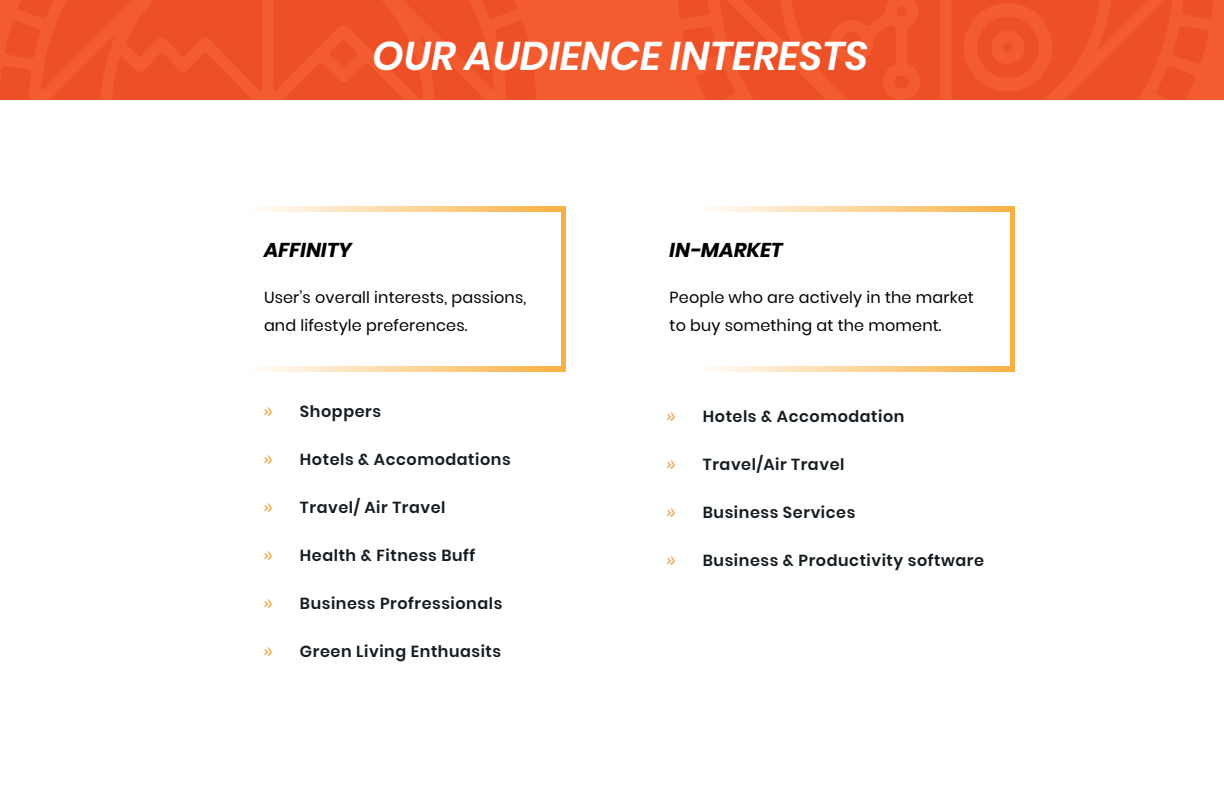
<style>
.page{position:relative;width:1224px;height:792px;background:#fff}
.page>*{position:absolute;margin:0;border:0;box-sizing:border-box;transform-origin:0 0}
.t1{font:italic 600 40px "Poppins";color:#fff}
.t2{font:italic 700 20px "Poppins";color:#000}
.t3{font:600 16px "Poppins";letter-spacing:.035em;color:#151c20}
.t4{font:16px/28px "Poppins";letter-spacing:.01em;color:#000}
.s1{font-family:"April Fool AL";font-weight:400;color:#f1a447}
</style>
<div class="page">
<div style="left:0;top:0;width:1224px;height:100px;background:#f25c2e"></div>
<svg style="left:0;top:0;width:536px;height:100px;fill:#ed4f26"></svg>
<svg style="left:1209px;top:0;width:4px;height:18px"></svg>
<svg style="left:678px;top:0;width:531px;height:100px;fill:#ed4f26"></svg>
<div style="left:611px;top:207px;width:404px;height:164px;background:linear-gradient(to right,#fff,#f9b44a)"></div>
<div style="left:616px;top:212px;width:394px;height:154px;background:#fff"></div>
<div style="left:162px;top:207px;width:404px;height:164px;background:linear-gradient(to right,#fff,#f9b44a)"></div>
<div style="left:166px;top:212px;width:395px;height:154px;background:#fff"></div>
<h1 class="t1" style="left:373px;top:33px;width:497px">OUR AUDIENCE INTERESTS</h1>
<p class="t2" style="left:264px;top:239px;width:90px">AFFINITY</p>
<p class="t4" style="left:264px;top:284px;width:264px">User’s overall interests, passions, and lifestyle preferences.</p>
<p class="t3" style="left:264px;top:402px;width:119px"><span class="s1">»</span> Shoppers</p>
<p class="t3" style="left:264px;top:450px;width:248px"><span class="s1">»</span> Hotels &amp; Accomodations</p>
<p class="t3" style="left:264px;top:498px;width:183px"><span class="s1">»</span> Travel/ Air Travel</p>
<p class="t3" style="left:264px;top:546px;width:213px"><span class="s1">»</span> Health &amp; Fitness Buff</p>
<p class="t3" style="left:264px;top:594px;width:240px"><span class="s1">»</span> Business Profressionals</p>
<p class="t3" style="left:264px;top:642px;width:239px"><span class="s1">»</span> Green Living Enthuasits</p>
<p class="t2" style="left:670px;top:239px;width:115px">IN-MARKET</p>
<p class="t4" style="left:670px;top:284px;width:306px">People who are actively in the market to buy something at the moment.</p>
<p class="t3" style="left:667px;top:408px;width:239px"><span class="s1">»</span> Hotels &amp; Accomodation</p>
<p class="t3" style="left:667px;top:456px;width:179px"><span class="s1">»</span> Travel/Air Travel</p>
<p class="t3" style="left:667px;top:504px;width:190px"><span class="s1">»</span> Business Services</p>
<p class="t3" style="left:667px;top:552px;width:319px"><span class="s1">»</span> Business &amp; Productivity software</p>
</div>
